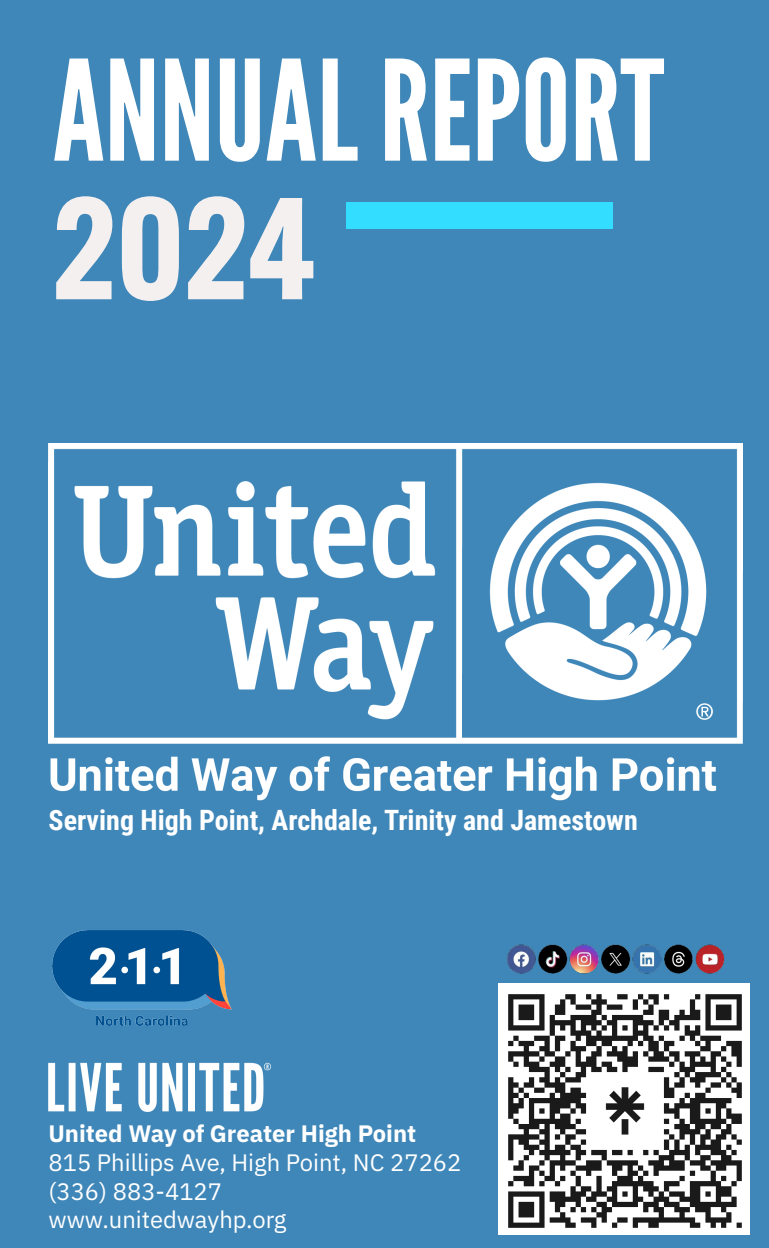
<style>
.page{position:relative;width:769px;height:1248px;background:#fff}
.page>*{position:absolute;margin:0;border:0;box-sizing:border-box;transform-origin:0 0}
.t1{font:700 141.6px "Alternate Gothic ATF";color:#f5f0f0}
.t2{font:138.8px "League Gothic";color:#fff}
.t3{font:700 28px "Roboto Condensed";color:#fff}
.t4{font:23.8px/28.6px "IBM Plex Sans";color:#fff}
.t5{font:700 23.8px "IBM Plex Sans";color:#fff}
</style>
<div class="page">
<div style="left:0;top:0;width:769px;height:1247px;background:#3f87b9"></div>
<img style="left:53px;top:930px;width:178px;height:95px">
<img style="left:48px;top:1062px;width:224px;height:48px">
<img style="left:507px;top:944px;width:218px;height:30px">
<div style="left:499px;top:982px;width:251px;height:252px;background:#fff"></div>
<img style="left:508px;top:994px;width:234px;height:234px">
<img style="left:48px;top:443px;width:694px;height:358px">
<div style="left:347px;top:202px;width:266px;height:27px;background:#3df"></div>
<h2 class="t2" style="left:53px;top:28px;width:613px">ANNUAL REPORT</h2>
<h1 class="t1" style="left:53px;top:160px;width:264px">2024</h1>
<p class="t3" style="left:49px;top:800px;width:591px">Serving High Point, Archdale, Trinity and Jamestown</p>
<p class="t5" style="left:48px;top:1114px;width:369px">United Way of Greater High Point</p>
<p class="t4" style="left:48px;top:1145px;width:415px">815 Phillips Ave, High Point, NC 27262 (336) 883-4127 www.unitedwayhp.org</p>
</div>
